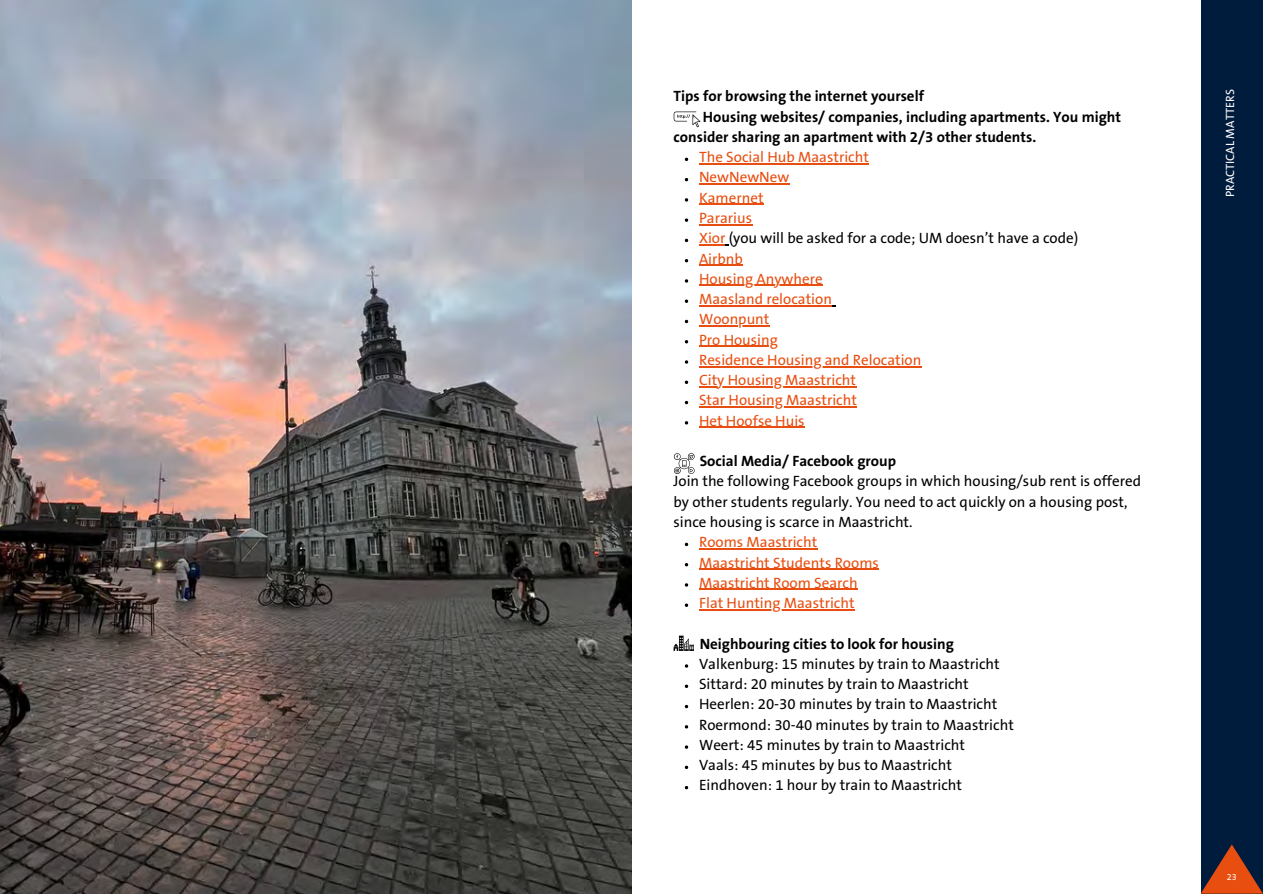
<style>
.page{position:relative;width:1263px;height:894px;background:#fff}
.page>*{position:absolute;margin:0;border:0;box-sizing:border-box;transform-origin:0 0}
.t1{font:15px/20.2px "The Sans B5 Plain";color:#000}
.t2{font:15px/20.2px "The Sans B5 Plain";color:#e84e10}
.t3{font:700 15px "The Sans B7";color:#000}
.t4{font:12px "The Sans B5 Plain";color:#fff}
.t5{font:9px "The Sans B5 Plain";color:#fff}
.s1{color:#000}
</style>
<div class="page">
<img style="left:0;top:0;width:632px;height:893px">
<div style="left:1201px;top:0;width:62px;height:893px;background:#001c3d"></div>
<svg style="left:1201px;top:844px;width:62px;height:49px"></svg>
<hr style="left:699px;top:163px;width:61px;height:1px;background:#e84e10">
<hr style="left:760px;top:163px;width:109px;height:1px;background:#e84e10">
<hr style="left:699px;top:183px;width:90px;height:2px;background:#e84e10">
<hr style="left:699px;top:204px;width:64px;height:1px;background:#e84e10">
<svg style="left:685px;top:218px;width:3px;height:4px"></svg>
<hr style="left:699px;top:224px;width:53px;height:1px;background:#e84e10">
<svg style="left:699px;top:244px;width:30px;height:1px"></svg>
<hr style="left:699px;top:264px;width:44px;height:2px;background:#e84e10">
<hr style="left:699px;top:285px;width:124px;height:1px;background:#e84e10">
<svg style="left:685px;top:299px;width:3px;height:4px"></svg>
<hr style="left:699px;top:305px;width:133px;height:1px;background:#e84e10">
<hr style="left:699px;top:325px;width:70px;height:1px;background:#e84e10">
<svg style="left:699px;top:345px;width:8px;height:2px"></svg>
<hr style="left:707px;top:345px;width:71px;height:2px;background:#e84e10">
<hr style="left:699px;top:366px;width:222px;height:1px;background:#e84e10">
<svg style="left:685px;top:380px;width:3px;height:4px"></svg>
<hr style="left:699px;top:386px;width:157px;height:1px;background:#e84e10">
<hr style="left:699px;top:406px;width:158px;height:1px;background:#e84e10">
<hr style="left:699px;top:426px;width:106px;height:2px;background:#e84e10">
<hr style="left:699px;top:548px;width:118px;height:1px;background:#e84e10">
<hr style="left:699px;top:568px;width:180px;height:1px;background:#e84e10">
<hr style="left:699px;top:588px;width:159px;height:2px;background:#e84e10">
<hr style="left:706px;top:609px;width:149px;height:1px;background:#e84e10">
<svg style="left:674px;top:111px;width:26px;height:16px"></svg>
<svg style="left:674px;top:453px;width:21px;height:21px"></svg>
<svg style="left:674px;top:635px;width:20px;height:15px"></svg>
<p class="t3" style="left:674px;top:88px;width:252px">Tips for browsing the internet yourself</p>
<p class="t3" style="left:703px;top:109px;width:420px">Housing websites/ companies, including apartments. You might</p>
<p class="t3" style="left:674px;top:129px;width:364px">consider sharing an apartment with 2/3 other students.</p>
<p class="t2" style="left:699px;top:147px;width:381px">The Social Hub Maastricht<br>NewNewNew<br>Kamernet<br>Pararius<br>Xior <span class="s1">(you will be asked for a code; UM doesn’t have a code)<br></span>Airbnb<br>Housing Anywhere<br>Maasland relocation<br>Woonpunt<br>Pro Housing<br>Residence Housing and Relocation<br>City Housing Maastricht<br>Star Housing Maastricht<br>Het Hoofse Huis</p>
<p class="t3" style="left:700px;top:453px;width:198px">Social Media/ Facebook group</p>
<p class="t1" style="left:674px;top:471px;width:469px">Join the following Facebook groups in which housing/sub rent is offered by other students regularly. You need to act quickly on a housing post, since housing is scarce in Maastricht.</p>
<p class="t2" style="left:699px;top:532px;width:181px">Rooms Maastricht<br>Maastricht Students Rooms<br>Maastricht Room Search<br>Flat Hunting Maastricht</p>
<p class="t3" style="left:700px;top:635px;width:256px">Neighbouring cities to look for housing</p>
<p class="t1" style="left:699px;top:654px;width:316px">Valkenburg: 15 minutes by train to Maastricht Sittard: 20 minutes by train to Maastricht Heerlen: 20-30 minutes by train to Maastricht Roermond: 30-40 minutes by train to Maastricht Weert: 45 minutes by train to Maastricht<br>Vaals: 45 minutes by bus to Maastricht Eindhoven: 1 hour by train to Maastricht</p>
<p class="t4" style="left:1224px;top:197px;width:109px;rotate:-90deg">PRACTICAL MATTERS</p>
<p class="t5" style="left:1227px;top:872px;width:11px">23</p>
</div>
